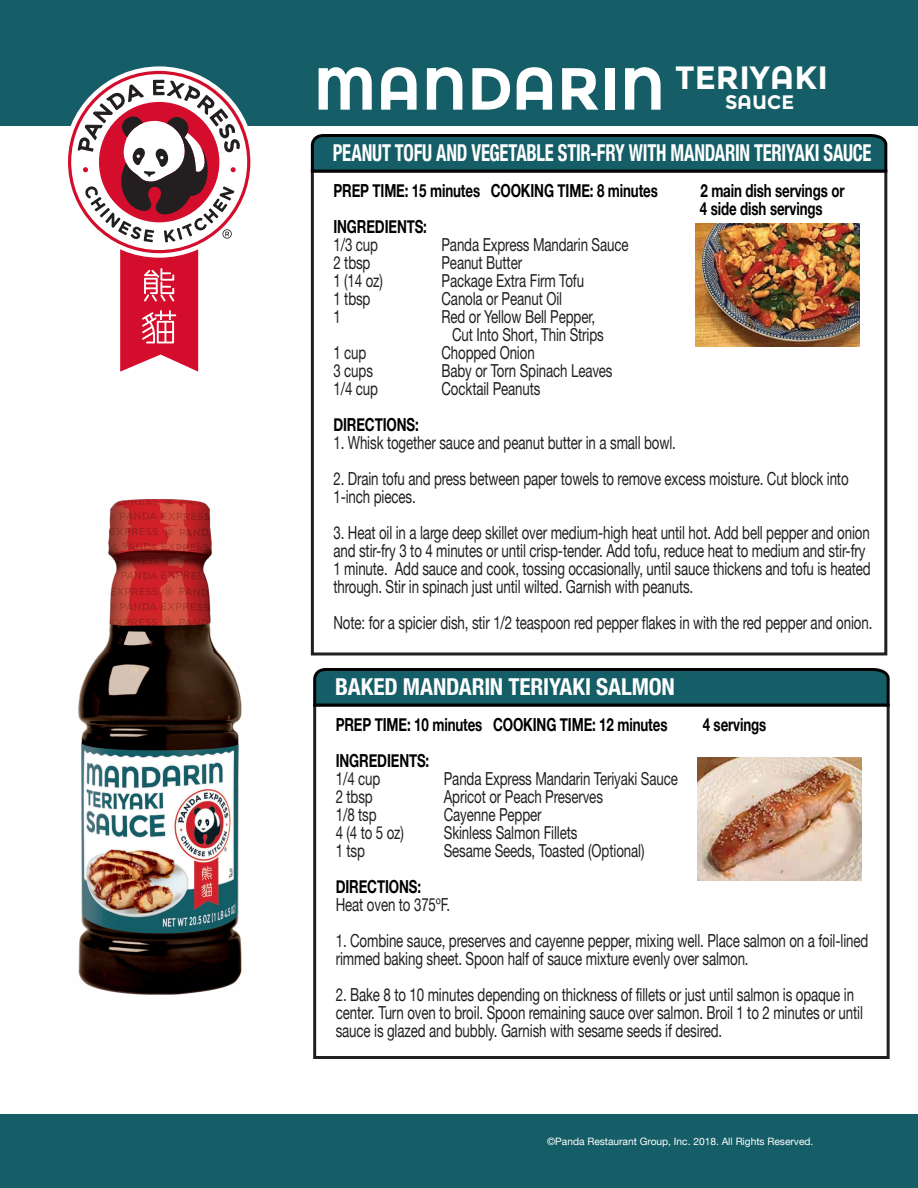
<style>
.page{position:relative;width:918px;height:1188px;background:#fff}
.page>*{position:absolute;margin:0;border:0;box-sizing:border-box;transform-origin:0 0}
.t1{font:700 59.4px "Montserrat Alternates";color:#fff}
.t2{font:700 condensed 23.25px "Helvetica Neue";letter-spacing:-.01em;color:#fff;scale:.8 1}
.t3{font:700 condensed 23.25px "Helvetica Neue";letter-spacing:-.01em;color:#fff}
.t4{font:700 19.5px "Montserrat Alternates";color:#fff}
.t5{font:18px/18px "Helvetica Neue";letter-spacing:-.01em;color:#231f20;scale:.74 1}
.t6{font:18px/18px "Helvetica Neue";letter-spacing:-.01em;color:#231f20;text-align:center;scale:.74 1}
.t7{font:700 18px/18px "Helvetica Neue";letter-spacing:-.01em;color:#010101;scale:.74 1}
.t8{font:10.2px "Helvetica Neue";color:#fff}
.s1{font-family:"Montserrat"}
</style>
<div class="page">
<div style="left:0;top:1115px;width:918px;height:73px;background:#155e67"></div>
<div style="left:0;top:0;width:918px;height:126px;background:#155e67"></div>
<svg style="left:389px;top:668px;width:501px;height:40px;background:#19545b"></svg>
<img style="left:698px;top:757px;width:164px;height:124px">
<img style="left:696px;top:223px;width:164px;height:124px">
<svg style="left:310px;top:134px;width:578px;height:40px;background:#1a545b"></svg>
<svg style="left:68px;top:71px;width:183px;height:301px"></svg>
<img style="left:78px;top:419px;width:311px;height:640px">
<h1 class="t1" style="left:314px;top:53px;width:516px">MANDAR<span class="s1">I</span>N <sup>TE</sup><sup>R</sup><sup>IY</sup><sup>AK</sup><sup>I</sup></h1>
<p class="t4" style="left:725px;top:91px;width:71px">SAUC<span class="s1">E</span></p>
<p class="t2" style="left:333px;top:133px;width:675px">PEANUT TOFU AND VEGETABLE STIR-FRY WITH MANDARIN TERIYAKI SAUCE</p>
<p class="t7" style="left:333px;top:182px;width:440px">PREP TIME: 15 minutes COOKING TIME: 8 minutes</p>
<p class="t7" style="left:700px;top:182px;width:197px">2 main dish servings or<br>4 side dish servings</p>
<p class="t7" style="left:333px;top:218px;width:128px">INGREDIENTS:</p>
<p class="t6" style="left:333px;top:235px;width:62px">1/3 cup</p>
<p class="t6" style="left:441px;top:235px;width:254px">Panda Express Mandarin Sauce</p>
<p class="t6" style="left:333px;top:253px;width:52px">2 tbsp</p>
<p class="t6" style="left:441px;top:253px;width:111px">Peanut Butter</p>
<p class="t6" style="left:333px;top:271px;width:68px">1 (14 oz)</p>
<p class="t6" style="left:441px;top:271px;width:194px">Package Extra Firm Tofu</p>
<p class="t6" style="left:333px;top:289px;width:52px">1 tbsp</p>
<p class="t6" style="left:441px;top:289px;width:165px">Canola or Peanut Oil</p>
<p class="t6" style="left:333px;top:307px;width:12px">1</p>
<p class="t6" style="left:441px;top:307px;width:221px">Red or Yellow Bell Pepper,<br>Cut Into Short, Thin Strips</p>
<p class="t6" style="left:333px;top:343px;width:46px">1 cup</p>
<p class="t6" style="left:441px;top:343px;width:128px">Chopped Onion</p>
<p class="t6" style="left:333px;top:361px;width:55px">3 cups</p>
<p class="t6" style="left:441px;top:361px;width:233px">Baby or Torn Spinach Leaves</p>
<p class="t6" style="left:333px;top:379px;width:62px">1/4 cup</p>
<p class="t6" style="left:441px;top:379px;width:135px">Cocktail Peanuts</p>
<p class="t7" style="left:333px;top:416px;width:117px">DIRECTIONS:</p>
<p class="t5" style="left:333px;top:435px;width:464px">1. Whisk together sauce and peanut butter in a small bowl.</p>
<p class="t5" style="left:333px;top:471px;width:698px">2. Drain tofu and press between paper towels to remove excess moisture. Cut block into<br>1-inch pieces.</p>
<p class="t5" style="left:333px;top:525px;width:728px">3. Heat oil in a large deep skillet over medium-high heat until hot. Add bell pepper and onion and stir-fry 3 to 4 minutes or until crisp-tender. Add tofu, reduce heat to medium and stir-fry 1 minute. Add sauce and cook, tossing occasionally, until sauce thickens and tofu is heated through. Stir in spinach just until wilted. Garnish with peanuts.</p>
<p class="t5" style="left:333px;top:615px;width:730px">Note: for a spicier dish, stir 1/2 teaspoon red pepper flakes in with the red pepper and onion.</p>
<p class="t3" style="left:335px;top:667px;width:341px">BAKED MANDARIN TERIYAKI SALMON</p>
<p class="t7" style="left:336px;top:716px;width:450px">PREP TIME: 10 minutes COOKING TIME: 12 minutes</p>
<p class="t7" style="left:703px;top:716px;width:87px">4 servings</p>
<p class="t7" style="left:336px;top:752px;width:128px">INGREDIENTS:</p>
<p class="t6" style="left:336px;top:769px;width:62px">1/4 cup</p>
<p class="t6" style="left:444px;top:769px;width:318px">Panda Express Mandarin Teriyaki Sauce</p>
<p class="t6" style="left:336px;top:787px;width:52px">2 tbsp</p>
<p class="t6" style="left:444px;top:787px;width:217px">Apricot or Peach Preserves</p>
<p class="t6" style="left:336px;top:805px;width:57px">1/8 tsp</p>
<p class="t6" style="left:444px;top:805px;width:134px">Cayenne Pepper</p>
<p class="t6" style="left:336px;top:823px;width:94px">4 (4 to 5 oz)</p>
<p class="t6" style="left:444px;top:823px;width:182px">Skinless Salmon Fillets</p>
<p class="t6" style="left:336px;top:841px;width:41px">1 tsp</p>
<p class="t6" style="left:444px;top:841px;width:273px">Sesame Seeds, Toasted (Optional)</p>
<p class="t7" style="left:336px;top:878px;width:117px">DIRECTIONS:</p>
<p class="t5" style="left:336px;top:897px;width:156px">Heat oven to 375ºF.</p>
<p class="t5" style="left:336px;top:933px;width:721px">1. Combine sauce, preserves and cayenne pepper, mixing well. Place salmon on a foil-lined rimmed baking sheet. Spoon half of sauce mixture evenly over salmon.</p>
<p class="t5" style="left:336px;top:987px;width:714px">2. Bake 8 to 10 minutes depending on thickness of fillets or just until salmon is opaque in center. Turn oven to broil. Spoon remaining sauce over salmon. Broil 1 to 2 minutes or until sauce is glazed and bubbly. Garnish with sesame seeds if desired.</p>
<p class="t8" style="left:547px;top:1134px;width:268px">©Panda Restaurant Group, Inc. 2018. All Rights Reserved.</p>
</div>
